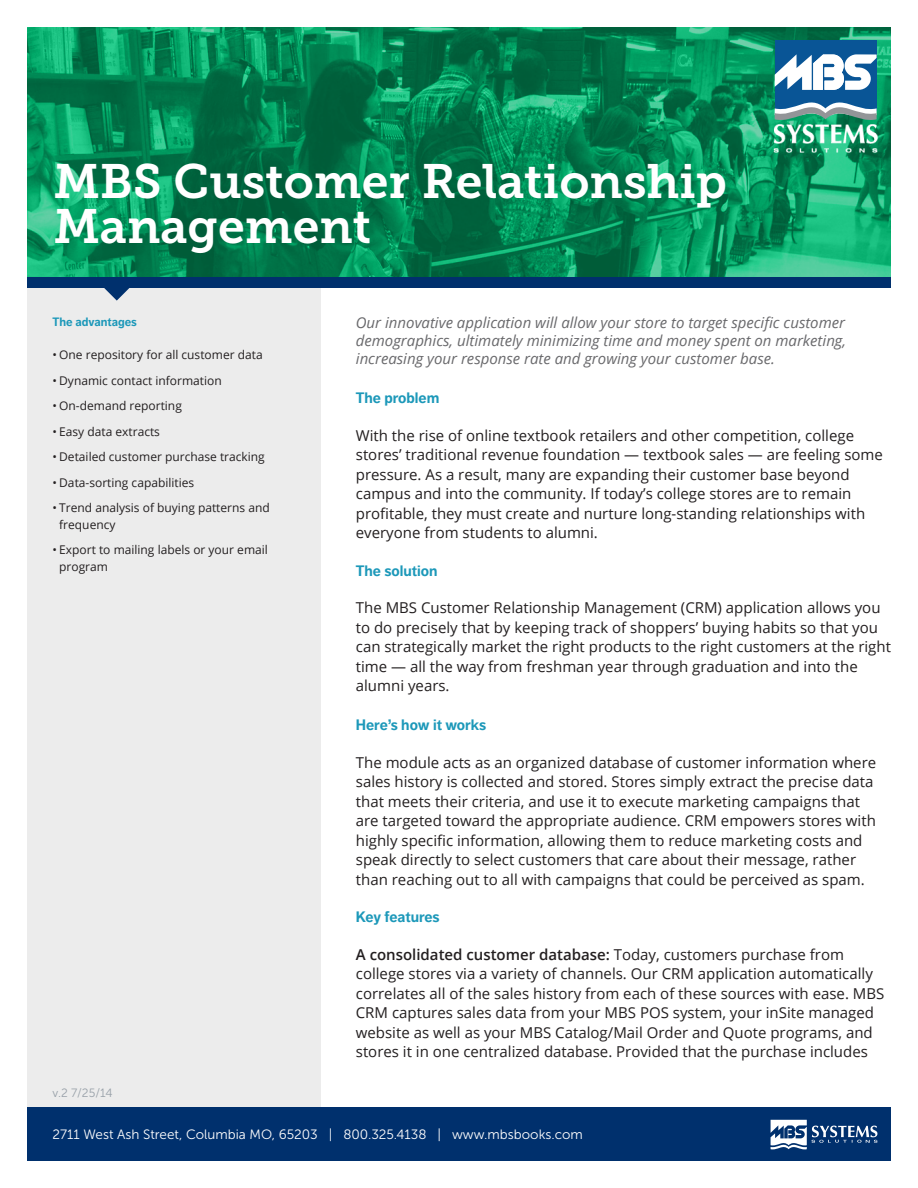
<style>
.page{position:relative;width:918px;height:1188px;background:#fff}
.page>*{position:absolute;margin:0;border:0;box-sizing:border-box;transform-origin:0 0}
.t1{font:48px/45px "Museo Slab 700";color:#fff}
.Intro_Copy{font:15px/19.5px "Open Sans";color:#231f20}
.Intro_Copy-2{font:italic 15px/18px "Open Sans";color:#69696c;text-align:justify}
.Intro_Copy-3{font:700 15px "Dagny Pro";color:#1c98b9}
.t2{font:13.5px "Museo Sans 300";color:#fff}
.t3{font:12px/16.5px "Open Sans";color:#231f20}
.t4{font:700 12px "Dagny Pro";color:#1c98b9}
.t5{font:12px "Museo Sans 300";color:#97a0a8}
.s1{font-weight:600}
</style>
<div class="page">
<div style="left:27px;top:279px;width:294px;height:851px;background:#ececec"></div>
<svg style="left:27px;top:27px;width:864px;height:250px;background:#068655"></svg>
<svg style="left:104px;top:288px;width:26px;height:13px"></svg>
<div style="left:27px;top:277px;width:864px;height:11px;background:#00306d"></div>
<div style="left:27px;top:1107px;width:864px;height:54px;background:#00306d"></div>
<svg style="left:771px;top:1120px;width:107px;height:30px"></svg>
<div style="left:775px;top:40px;width:102px;height:71px;background:#095596"></div>
<svg style="left:775px;top:54px;width:102px;height:69px"></svg>
<img style="left:772px;top:123px;width:106px;height:31px">
<p class="t1" style="left:53px;top:159px;width:675px">MBS Customer Relationship<br>Management</p>
<p class="t4" style="left:52px;top:315px;width:86px">The advantages</p>
<p class="t3" style="left:52px;top:346px;width:212px">• One repository for all customer data</p>
<p class="t3" style="left:52px;top:372px;width:171px">• Dynamic contact information</p>
<p class="t3" style="left:52px;top:397px;width:131px">• On-demand reporting</p>
<p class="t3" style="left:52px;top:423px;width:109px">• Easy data extracts</p>
<p class="t3" style="left:52px;top:448px;width:214px">• Detailed customer purchase tracking</p>
<p class="t3" style="left:52px;top:474px;width:143px">• Data-sorting capabilities</p>
<p class="t3" style="left:59px;top:499px;width:212px;text-indent:-7px">• Trend analysis of buying patterns and frequency</p>
<p class="t3" style="left:59px;top:541px;width:210px;text-indent:-7px">• Export to mailing labels or your email program</p>
<p class="t5" style="left:52px;top:1087px;width:62px">v.2 7/25/14</p>
<p class="Intro_Copy-2" style="left:356px;top:313px;width:492px">Our innovative application will allow your store to target specific customer demographics, ultimately minimizing time and money spent on marketing, increasing your response rate and growing your customer base.</p>
<p class="Intro_Copy-3" style="left:356px;top:389px;width:85px">The problem</p>
<p class="Intro_Copy" style="left:356px;top:425px;width:529px">With the rise of online textbook retailers and other competition, college stores’ traditional revenue foundation — textbook sales — are feeling some pressure. As a result, many are expanding their customer base beyond campus and into the community. If today’s college stores are to remain profitable, they must create and nurture long-standing relationships with everyone from students to alumni.</p>
<p class="Intro_Copy-3" style="left:356px;top:562px;width:83px">The solution</p>
<p class="Intro_Copy" style="left:356px;top:598px;width:537px">The MBS Customer Relationship Management (CRM) application allows you to do precisely that by keeping track of shoppers’ buying habits so that you can strategically market the right products to the right customers at the right time — all the way from freshman year through graduation and into the alumni years.</p>
<p class="Intro_Copy-3" style="left:356px;top:716px;width:132px">Here’s how it works</p>
<p class="Intro_Copy" style="left:356px;top:752px;width:522px">The module acts as an organized database of customer information where sales history is collected and stored. Stores simply extract the precise data that meets their criteria, and use it to execute marketing campaigns that are targeted toward the appropriate audience. CRM empowers stores with highly specific information, allowing them to reduce marketing costs and speak directly to select customers that care about their message, rather than reaching out to all with campaigns that could be perceived as spam.</p>
<p class="Intro_Copy-3" style="left:356px;top:908px;width:85px">Key features</p>
<p class="Intro_Copy" style="left:356px;top:944px;width:530px"><span class="s1">A consolidated customer database:</span> Today, customers purchase from college stores via a variety of channels. Our CRM application automatically correlates all of the sales history from each of these sources with ease. MBS CRM captures sales data from your MBS POS system, your inSite managed website as well as your MBS Catalog/Mail Order and Quote programs, and stores it in one centralized database. Provided that the purchase includes</p>
<p class="t2" style="left:52px;top:1127px;width:532px">2711 West Ash Street, Columbia MO, 65203 | 800.325.4138 | www.mbsbooks.com</p>
</div>
